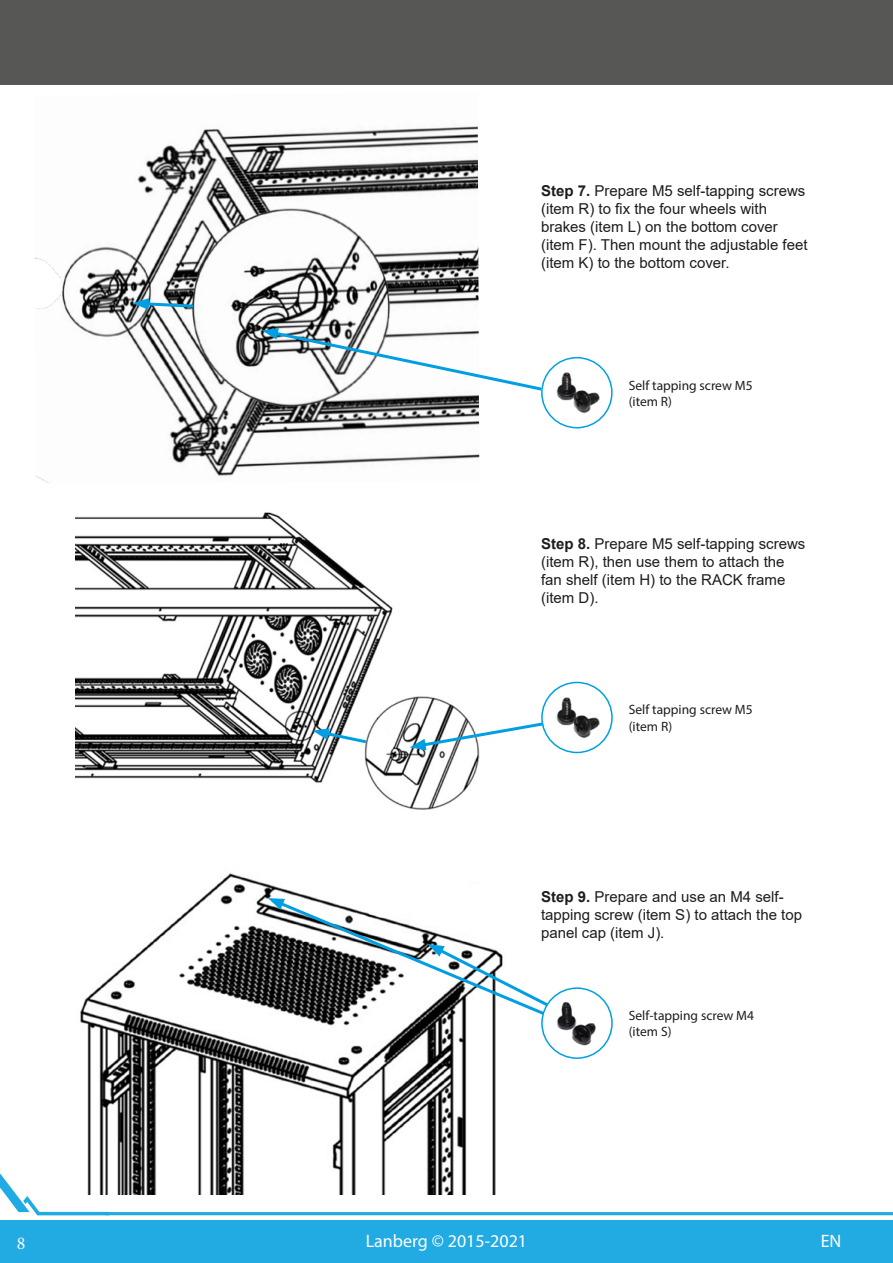
<style>
.page{position:relative;width:893px;height:1263px;background:#fff}
.page>*{position:absolute;margin:0;border:0;box-sizing:border-box;transform-origin:0 0}
.t1{font:18px "Myriad Pro";color:#fff}
.t2{font:18px "Minion Pro";color:#fff}
.t3{font:15px/18px "Arial";color:#1d1d1b}
.t4{font:13.5px/16.2px "Myriad Pro";color:#1d1d1b}
.s1{font-weight:700}
</style>
<div class="page">
<div style="left:0;top:0;width:893px;height:84px;background:#575756"></div>
<div style="left:0;top:1220px;width:893px;height:43px;background:#22aae2"></div>
<svg style="left:0;top:1174px;width:893px;height:41px"></svg>
<img style="left:75px;top:512px;width:404px;height:297px">
<img style="left:34px;top:126px;width:445px;height:357px">
<img style="left:556px;top:372px;width:44px;height:41px">
<img style="left:556px;top:697px;width:44px;height:41px">
<div style="left:541px;top:357px;width:72px;height:71px;border:2px solid #009fe3;border-radius:50%"></div>
<div style="left:541px;top:682px;width:72px;height:71px;border:2px solid #009fe3;border-radius:50%"></div>
<div style="left:541px;top:987px;width:72px;height:72px;border:2px solid #009fe3;border-radius:50%"></div>
<img style="left:73px;top:873px;width:435px;height:321px">
<img style="left:557px;top:1002px;width:39px;height:44px">
<svg style="left:262px;top:328px;width:283px;height:65px"></svg>
<svg style="left:133px;top:298px;width:63px;height:12px"></svg>
<svg style="left:313px;top:728px;width:56px;height:17px"></svg>
<svg style="left:410px;top:720px;width:136px;height:30px"></svg>
<svg style="left:268px;top:898px;width:283px;height:119px"></svg>
<p class="t3" style="left:541px;top:182px;width:268px"><span class="s1">Step 7.</span> Prepare M5 self-tapping screws (item R) to fix the four wheels with brakes (item L) on the bottom cover (item F). Then mount the adjustable feet (item K) to the bottom cover.</p>
<p class="t4" style="left:629px;top:377px;width:125px">Self tapping screw M5 (item R)</p>
<p class="t3" style="left:541px;top:534px;width:266px"><span class="s1">Step 8.</span> Prepare M5 self-tapping screws (item R), then use them to attach the fan shelf (item H) to the RACK frame (item D).</p>
<p class="t4" style="left:629px;top:702px;width:125px">Self tapping screw M5 (item R)</p>
<p class="t3" style="left:541px;top:887px;width:262px"><span class="s1">Step 9.</span> Prepare and use an M4 self&shy;tapping screw (item S) to attach the top panel cap (item J).</p>
<p class="t4" style="left:629px;top:1007px;width:127px">Self-tapping screw M4 (item S)</p>
<p class="t2" style="left:17px;top:1231px;width:10px">8</p>
<p class="t1" style="left:366px;top:1229px;width:163px">Lanberg © 2015-2021</p>
<p class="t1" style="left:821px;top:1229px;width:22px">EN</p>
</div>
